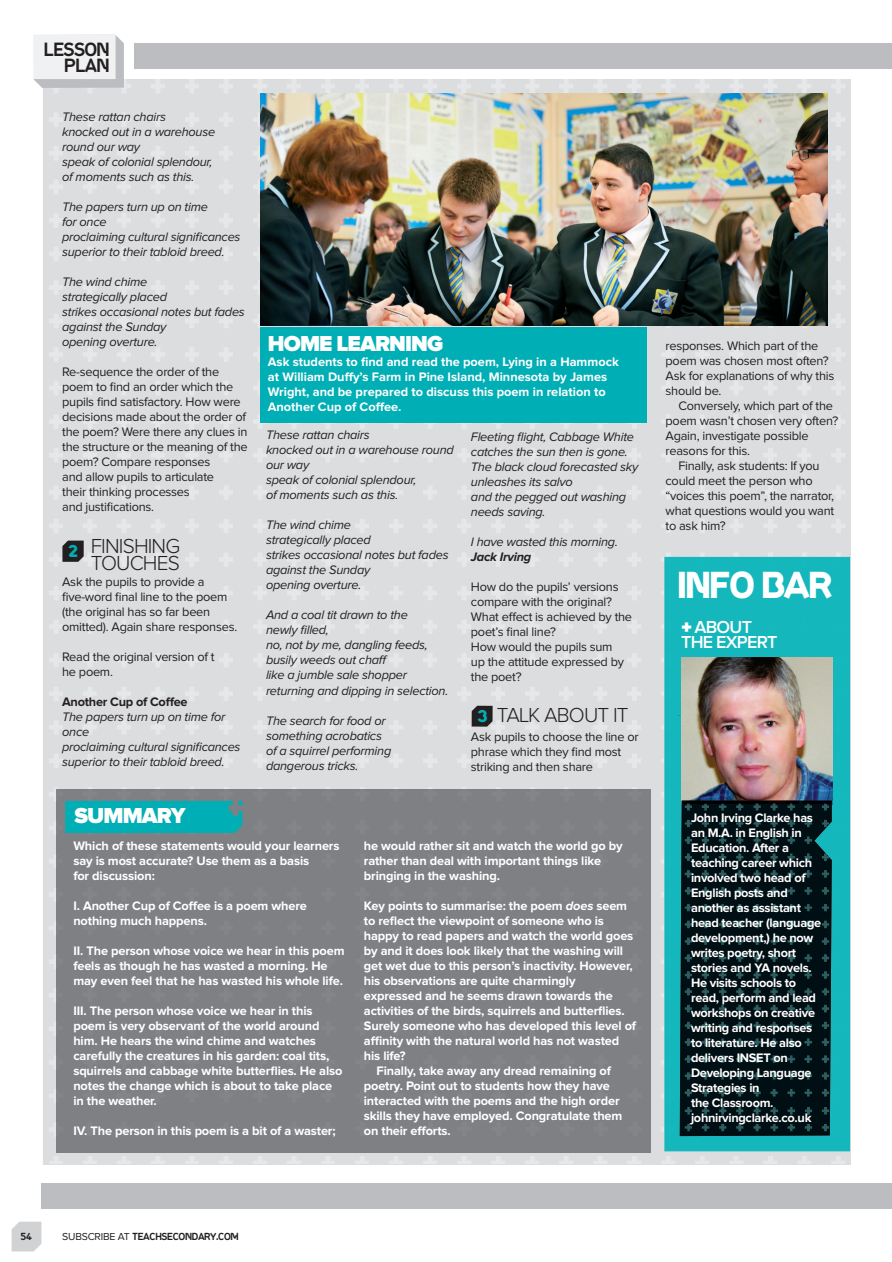
<style>
.page{position:relative;width:892px;height:1262px;background:#fff}
.page>*{position:absolute;margin:0;border:0;box-sizing:border-box;transform-origin:0 0}
.t1{font:900 33px "Progress";letter-spacing:-.04em;color:#fff}
.t2{font:900 22.5px "Proxima Nova";letter-spacing:-.04em;color:#fff}
.t3{font:300 21px/16.5px "Proxima Nova";letter-spacing:-.04em;color:#231f20}
.t4{font:600 18px/15px "Proxima Nova";letter-spacing:-.04em;color:#fff}
.t5{font:700 16.8px/16.5px "Progress";letter-spacing:-.045em;color:#231f20;text-align:right}
.t6{font:900 15px "Progress";color:#00afb5}
.t7{font:700 12.75px/15px "Proxima Nova";letter-spacing:-.01em;color:#fff}
.t8{font:italic 12.75px/15px "Proxima Nova";letter-spacing:-.02em;color:#231f20}
.t9{font:12.75px/15px "Proxima Nova";letter-spacing:-.02em;color:#231f20}
.t10{font:700 9px "Progress";letter-spacing:-.035em;color:#231f20}
.s1{font-weight:700;font-style:normal}
.s2{font-weight:700}
.s3{font-family:"Progress";font-weight:900;font-size:15px;color:#00afb5}
.s4{font-style:italic}
.s5{font-family:"Progress";font-weight:900}
.s6{font-family:"Proxima Nova";font-weight:400;font-size:10.5px}
</style>
<div class="page">
<img style="left:43px;top:79px;width:806px;height:1084px">
<div style="left:134px;top:43px;width:757px;height:25px;background:#bcbdc0"></div>
<svg style="left:12px;top:1221px;width:29px;height:30px"></svg>
<div style="left:41px;top:1182px;width:850px;height:26px;background:#bcbdc0"></div>
<svg style="left:33px;top:34px;width:91px;height:54px"></svg>
<div style="left:57px;top:789px;width:593px;height:363px;background:#7e8083"></div>
<div style="left:65px;top:800px;width:177px;height:33px;background:#00afb5"></div>
<div style="left:259px;top:327px;width:387px;height:95px;background:#00afb5"></div>
<div style="left:664px;top:557px;width:185px;height:594px;background:#14b7bc"></div>
<img style="left:681px;top:657px;width:150px;height:143px">
<img style="left:679px;top:804px;width:152px;height:331px">
<img style="left:681px;top:800px;width:150px;height:4px">
<svg style="left:62px;top:540px;width:22px;height:22px"></svg>
<img style="left:260px;top:94px;width:567px;height:232px">
<svg style="left:471px;top:705px;width:21px;height:21px"></svg>
<p class="t5" style="left:44px;top:42px;width:67px">LESSON<br>PLAN</p>
<p class="t8" style="left:62px;top:110px;width:154px">These rattan chairs knocked out in a warehouse round our way<br>speak of colonial splendour, of moments such as this.</p>
<p class="t8" style="left:62px;top:200px;width:180px">The papers turn up on time<br>for once<br>proclaiming cultural significances superior to their tabloid breed.</p>
<p class="t8" style="left:62px;top:275px;width:184px">The wind chime<br>strategically placed<br>strikes occasional notes but fades against the Sunday<br>opening overture.</p>
<p class="t9" style="left:62px;top:365px;width:187px">Re-sequence the order of the poem to find an order which the pupils find satisfactory. How were decisions made about the order of the poem? Were there any clues in the structure or the meaning of the poem? Compare responses<br>and allow pupils to articulate<br>their thinking processes<br>and justifications.</p>
<p class="t6" style="left:68px;top:544px;width:11px">2</p>
<p class="t3" style="left:91px;top:539px;width:91px">FINISHING<br>TOUCHES</p>
<p class="t9" style="left:62px;top:575px;width:176px">Ask the pupils to provide a five-word final line to the poem (the original has so far been omitted). Again share responses.</p>
<p class="t9" style="left:62px;top:650px;width:154px">Read the original version of t he poem.</p>
<p class="t8" style="left:62px;top:695px;width:180px"><span class="s1">Another Cup of Coffee<br></span>The papers turn up on time for once<br>proclaiming cultural significances superior to their tabloid breed.</p>
<p class="t2" style="left:74px;top:808px;width:113px">SUMMARY</p>
<p class="t2" style="left:268px;top:336px;width:177px">HOME LEARNING</p>
<p class="t7" style="left:268px;top:356px;width:352px">Ask students to find and read the poem, Lying in a Hammock at William Duffy’s Farm in Pine Island, Minnesota by James Wright, and be prepared to discuss this poem in relation to Another Cup of Coffee.</p>
<p class="t8" style="left:266px;top:429px;width:189px">These rattan chairs<br>knocked out in a warehouse round our way<br>speak of colonial splendour,<br>of moments such as this.</p>
<p class="t8" style="left:266px;top:519px;width:184px">The wind chime<br>strategically placed<br>strikes occasional notes but fades against the Sunday<br>opening overture.</p>
<p class="t8" style="left:266px;top:609px;width:184px">And a coal tit drawn to the<br>newly filled,<br>no, not by me, dangling feeds, busily weeds out chaff<br>like a jumble sale shopper returning and dipping in selection.</p>
<p class="t8" style="left:266px;top:714px;width:127px">The search for food or something acrobatics of a squirrel performing dangerous tricks.</p>
<p class="t8" style="left:470px;top:430px;width:169px">Fleeting flight, Cabbage White catches the sun then is gone.<br>The black cloud forecasted sky unleashes its salvo<br>and the pegged out washing needs saving.</p>
<p class="t8" style="left:470px;top:535px;width:148px">I have wasted this morning.<br><span class="s2">Jack Irving</span></p>
<p class="t9" style="left:470px;top:580px;width:163px">How do the pupils’ versions compare with the original?<br>What effect is achieved by the poet’s final line?<br>How would the pupils sum<br>up the attitude expressed by the poet?</p>
<p class="t3" style="left:477px;top:707px;width:153px"><span class="s3">3</span> TALK ABOUT IT</p>
<p class="t9" style="left:470px;top:730px;width:169px">Ask pupils to choose the line or phrase which they find most striking and then share</p>
<p class="t7" style="left:73px;top:839px;width:267px">Which of these statements would your learners say is most accurate? Use them as a basis<br>for discussion:</p>
<p class="t7" style="left:73px;top:899px;width:235px">I. Another Cup of Coffee is a poem where nothing much happens.</p>
<p class="t7" style="left:73px;top:944px;width:272px">II. The person whose voice we hear in this poem feels as though he has wasted a morning. He may even feel that he has wasted his whole life.</p>
<p class="t7" style="left:73px;top:1004px;width:270px">III. The person whose voice we hear in this poem is very observant of the world around him. He hears the wind chime and watches carefully the creatures in his garden: coal tits, squirrels and cabbage white butterflies. He also notes the change which is about to take place in the weather.</p>
<p class="t7" style="left:73px;top:1124px;width:263px">IV. The person in this poem is a bit of a waster;</p>
<p class="t7" style="left:363px;top:839px;width:260px">he would rather sit and watch the world go by rather than deal with important things like bringing in the washing.</p>
<p class="t7" style="left:363px;top:899px;width:265px">Key points to summarise: the poem <span class="s4">does</span> seem</p>
<p class="t7" style="left:363px;top:914px;width:241px">to reflect the viewpoint of someone who is</p>
<p class="t7" style="left:363px;top:929px;width:271px">happy to read papers and watch the world goes</p>
<p class="t7" style="left:363px;top:944px;width:260px">by and it does look likely that the washing will</p>
<p class="t7" style="left:363px;top:959px;width:270px">get wet due to this person’s inactivity. However,</p>
<p class="t7" style="left:363px;top:974px;width:213px">his observations are quite charmingly</p>
<p class="t7" style="left:363px;top:989px;width:250px">expressed and he seems drawn towards the</p>
<p class="t7" style="left:363px;top:1004px;width:262px">activities of the birds, squirrels and butterflies.</p>
<p class="t7" style="left:363px;top:1019px;width:273px">Surely someone who has developed this level of</p>
<p class="t7" style="left:363px;top:1034px;width:257px">affinity with the natural world has not wasted</p>
<p class="t7" style="left:363px;top:1049px;width:43px">his life?</p>
<p class="t7" style="left:376px;top:1064px;width:236px">Finally, take away any dread remaining of</p>
<p class="t7" style="left:363px;top:1079px;width:247px">poetry. Point out to students how they have</p>
<p class="t7" style="left:363px;top:1094px;width:257px">interacted with the poems and the high order</p>
<p class="t7" style="left:363px;top:1109px;width:260px">skills they have employed. Congratulate them</p>
<p class="t7" style="left:363px;top:1124px;width:88px">on their efforts.</p>
<p class="t9" style="left:665px;top:339px;width:154px">responses. Which part of the</p>
<p class="t9" style="left:665px;top:354px;width:165px">poem was chosen most often?</p>
<p class="t9" style="left:665px;top:369px;width:170px">Ask for explanations of why this</p>
<p class="t9" style="left:665px;top:384px;width:57px">should be.</p>
<p class="t9" style="left:678px;top:399px;width:156px">Conversely, which part of the</p>
<p class="t9" style="left:665px;top:414px;width:174px">poem wasn’t chosen very often?</p>
<p class="t9" style="left:665px;top:429px;width:144px">Again, investigate possible</p>
<p class="t9" style="left:665px;top:444px;width:86px">reasons for this.</p>
<p class="t9" style="left:678px;top:459px;width:143px">Finally, ask students: If you</p>
<p class="t9" style="left:665px;top:474px;width:148px">could meet the person who</p>
<p class="t9" style="left:665px;top:489px;width:170px">“voices this poem”, the narrator,</p>
<p class="t9" style="left:665px;top:504px;width:170px">what questions would you want</p>
<p class="t9" style="left:665px;top:519px;width:61px">to ask him?</p>
<p class="t1" style="left:677px;top:570px;width:157px">INFO BAR</p>
<p class="t4" style="left:680px;top:620px;width:98px"><span class="s5">+</span> ABOUT<br>THE EXPERT</p>
<p class="t7" style="left:690px;top:811px;width:131px">John Irving Clarke has an M.A. in English in<br>Education. After a teaching career which involved two head of<br>English posts and another as assistant head teacher (language development,) he now writes poetry, short stories and YA novels.<br>He visits schools to read, perform and lead workshops on creative writing and responses to literature. He also delivers INSET on<br>Developing Language<br>Strategies in<br>the Classroom. johnirvingclarke.co.uk</p>
<p class="t10" style="left:21px;top:1232px;width:13px">54</p>
<p class="t10" style="left:62px;top:1232px;width:178px"><span class="s6">SUBSCRIBE AT</span> TEACHSECONDARY.COM</p>
</div>
